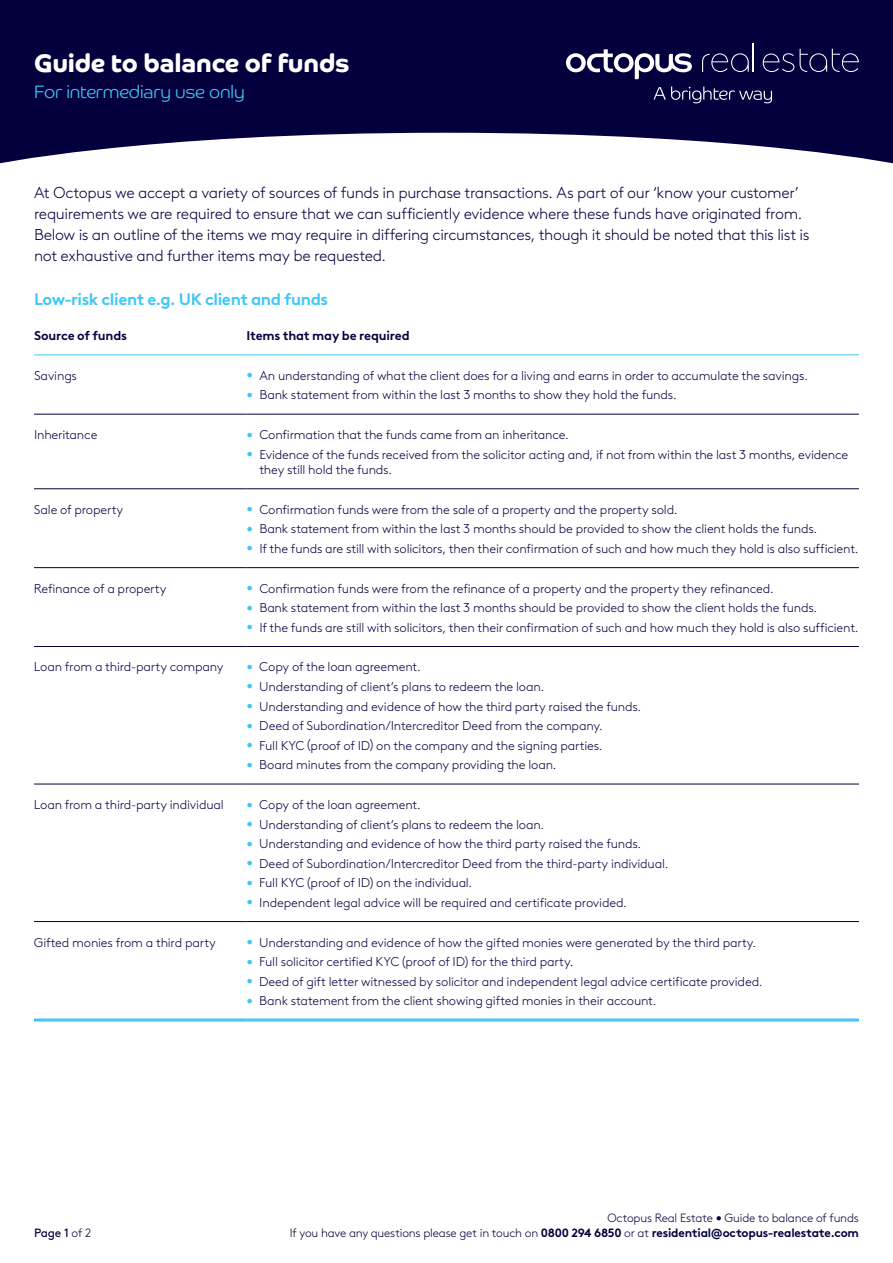
<style>
.page{position:relative;width:893px;height:1263px;background:#fff}
.page>*{position:absolute;margin:0;border:0;box-sizing:border-box;transform-origin:0 0}
.t1{font:700 25.5px "Co Headline";letter-spacing:-.005em;color:#fff}
.t2{font:300 18px "Co Headline";letter-spacing:-.01em;color:#40c7f4}
.t3{font:700 16.5px "Brown LL";letter-spacing:-.025em;color:#40c7f4}
.t4{font:300 15.75px/21px "Brown LL";letter-spacing:-.025em;color:#04003e}
.t5{font:300 12.75px/15.3px "Brown LL";letter-spacing:-.015em;color:#04003e}
.t6{font:700 12.75px "Brown LL";letter-spacing:-.015em;color:#04003e}
.t7{font:700 12px "Brown";letter-spacing:-.02em;color:#04003e}
.t8{font:300 12px "Brown";letter-spacing:-.015em;color:#04003e}
.t9{font:12px "Brown";color:#04003e}
.s1{font-family:"Brown";color:#40c7f4}
.s2{font-weight:300}
</style>
<div class="page">
<svg style="left:0;top:0;width:893px;height:164px;background:#272459"></svg>
<svg style="left:654px;top:86px;width:118px;height:17px;background:#2f2b5f"></svg>
<svg style="left:566px;top:49px;width:127px;height:31px"></svg>
<svg style="left:763px;top:53px;width:31px;height:19px"></svg>
<svg style="left:800px;top:49px;width:59px;height:23px"></svg>
<svg style="left:702px;top:43px;width:52px;height:29px;background:#262358"></svg>
<hr style="left:34px;top:354px;width:213px;height:1px;background:#40c7f4">
<hr style="left:247px;top:354px;width:612px;height:1px;background:#40c7f4">
<hr style="left:34px;top:414px;width:213px;height:1px;background:#04003e">
<hr style="left:247px;top:414px;width:612px;height:1px;background:#04003e">
<hr style="left:34px;top:488px;width:213px;height:1px;background:#04003e">
<hr style="left:247px;top:488px;width:612px;height:1px;background:#04003e">
<hr style="left:34px;top:567px;width:213px;height:1px;background:#04003e">
<hr style="left:247px;top:567px;width:612px;height:1px;background:#04003e">
<hr style="left:34px;top:646px;width:213px;height:1px;background:#04003e">
<hr style="left:247px;top:646px;width:612px;height:1px;background:#04003e">
<hr style="left:34px;top:784px;width:213px;height:1px;background:#04003e">
<hr style="left:247px;top:784px;width:612px;height:1px;background:#04003e">
<hr style="left:34px;top:921px;width:213px;height:1px;background:#04003e">
<hr style="left:247px;top:921px;width:612px;height:1px;background:#04003e">
<hr style="left:34px;top:1018px;width:213px;height:3px;background:#40c7f4">
<hr style="left:247px;top:1018px;width:612px;height:3px;background:#40c7f4">
<h1 class="t1" style="left:34px;top:47px;width:317px">Guide to balance of funds</h1>
<h2 class="t2" style="left:34px;top:81px;width:212px">For intermediary use only</h2>
<p class="t4" style="left:34px;top:181px;width:777px">At Octopus we accept a variety of sources of funds in purchase transactions. As part of our ‘know your customer’ requirements we are required to ensure that we can sufficiently evidence where these funds have originated from.<br>Below is an outline of the items we may require in differing circumstances, though it should be noted that this list is not exhaustive and further items may be requested.</p>
<p class="t3" style="left:34px;top:286px;width:296px">Low-risk client e.g. UK client and funds</p>
<p class="t6" style="left:34px;top:326px;width:95px">Source of funds</p>
<p class="t6" style="left:247px;top:326px;width:165px">Items that may be required</p>
<p class="t5" style="left:34px;top:367px;width:45px">Savings</p>
<p class="t5" style="left:247px;top:367px;width:563px"><span class="s1">•</span> An understanding of what the client does for a living and earns in order to accumulate the savings.</p>
<p class="t5" style="left:247px;top:386px;width:432px"><span class="s1">•</span> Bank statement from within the last 3 months to show they hold the funds.</p>
<p class="t5" style="left:34px;top:426px;width:65px">Inheritance</p>
<p class="t5" style="left:247px;top:426px;width:324px"><span class="s1">•</span> Confirmation that the funds came from an inheritance.</p>
<p class="t5" style="left:259px;top:446px;width:590px;text-indent:-13px"><span class="s1">•</span> Evidence of the funds received from the solicitor acting and, if not from within the last 3 months, evidence they still hold the funds.</p>
<p class="t5" style="left:34px;top:501px;width:91px">Sale of property</p>
<p class="t5" style="left:247px;top:501px;width:433px"><span class="s1">•</span> Confirmation funds were from the sale of a property and the property sold.</p>
<p class="t5" style="left:247px;top:520px;width:572px"><span class="s1">•</span> Bank statement from within the last 3 months should be provided to show the client holds the funds.</p>
<p class="t5" style="left:247px;top:540px;width:613px"><span class="s1">•</span> If the funds are still with solicitors, then their confirmation of such and how much they hold is also sufficient.</p>
<p class="t5" style="left:34px;top:580px;width:134px">Refinance of a property</p>
<p class="t5" style="left:247px;top:580px;width:529px"><span class="s1">•</span> Confirmation funds were from the refinance of a property and the property they refinanced.</p>
<p class="t5" style="left:247px;top:599px;width:572px"><span class="s1">•</span> Bank statement from within the last 3 months should be provided to show the client holds the funds.</p>
<p class="t5" style="left:247px;top:619px;width:613px"><span class="s1">•</span> If the funds are still with solicitors, then their confirmation of such and how much they hold is also sufficient.</p>
<p class="t5" style="left:34px;top:659px;width:191px">Loan from a third-party company</p>
<p class="t5" style="left:247px;top:659px;width:176px"><span class="s1">•</span> Copy of the loan agreement.</p>
<p class="t5" style="left:247px;top:678px;width:299px"><span class="s1">•</span> Understanding of client’s plans to redeem the loan.</p>
<p class="t5" style="left:247px;top:698px;width:396px"><span class="s1">•</span> Understanding and evidence of how the third party raised the funds.</p>
<p class="t5" style="left:247px;top:717px;width:358px"><span class="s1">•</span> Deed of Subordination/Intercreditor Deed from the company.</p>
<p class="t5" style="left:247px;top:737px;width:358px"><span class="s1">•</span> Full KYC (proof of ID) on the company and the signing parties.</p>
<p class="t5" style="left:247px;top:756px;width:311px"><span class="s1">•</span> Board minutes from the company providing the loan.</p>
<p class="t5" style="left:34px;top:796px;width:191px">Loan from a third-party individual</p>
<p class="t5" style="left:247px;top:796px;width:176px"><span class="s1">•</span> Copy of the loan agreement.</p>
<p class="t5" style="left:247px;top:816px;width:299px"><span class="s1">•</span> Understanding of client’s plans to redeem the loan.</p>
<p class="t5" style="left:247px;top:835px;width:396px"><span class="s1">•</span> Understanding and evidence of how the third party raised the funds.</p>
<p class="t5" style="left:247px;top:855px;width:423px"><span class="s1">•</span> Deed of Subordination/Intercreditor Deed from the third-party individual.</p>
<p class="t5" style="left:247px;top:874px;width:227px"><span class="s1">•</span> Full KYC (proof of ID) on the individual.</p>
<p class="t5" style="left:247px;top:894px;width:382px"><span class="s1">•</span> Independent legal advice will be required and certificate provided.</p>
<p class="t5" style="left:34px;top:934px;width:184px">Gifted monies from a third party</p>
<p class="t5" style="left:247px;top:934px;width:511px"><span class="s1">•</span> Understanding and evidence of how the gifted monies were generated by the third party.</p>
<p class="t5" style="left:247px;top:953px;width:328px"><span class="s1">•</span> Full solicitor certified KYC (proof of ID) for the third party.</p>
<p class="t5" style="left:247px;top:973px;width:518px"><span class="s1">•</span> Deed of gift letter witnessed by solicitor and independent legal advice certificate provided.</p>
<p class="t5" style="left:247px;top:992px;width:411px"><span class="s1">•</span> Bank statement from the client showing gifted monies in their account.</p>
<p class="t8" style="left:607px;top:1209px;width:253px">Octopus Real Estate • Guide to balance of funds</p>
<p class="t9" style="left:34px;top:1224px;width:59px">Page 1 <span class="s2">of 2</span></p>
<p class="t7" style="left:290px;top:1223px;width:571px"><span class="s2">If you have any questions please get in touch on</span> 0800 294 6850 <span class="s2">or at</span> residential@octopus-realestate.com</p>
</div>
